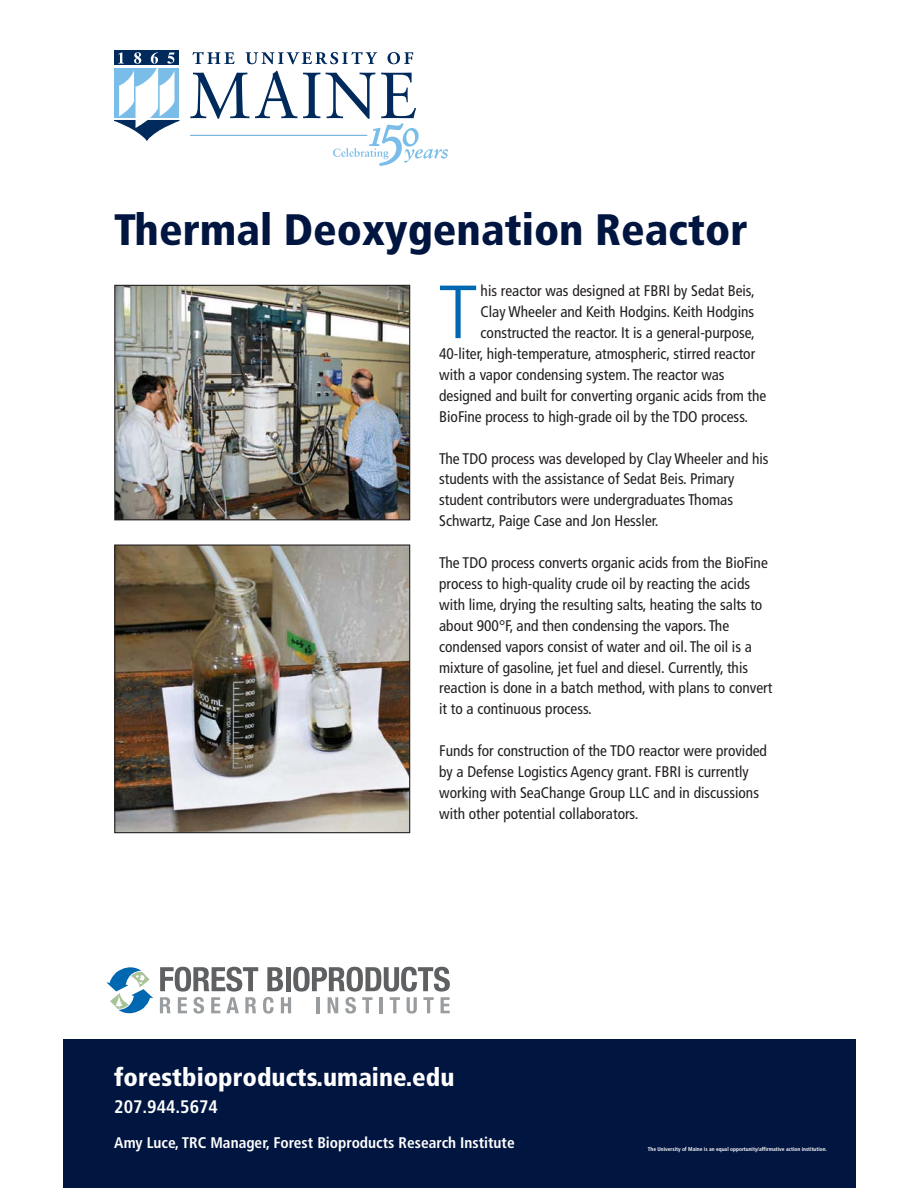
<style>
.page{position:relative;width:918px;height:1188px;background:#fff}
.page>*{position:absolute;margin:0;border:0;box-sizing:border-box;transform-origin:0 0}
.t1{font:300 75.3px "Frutiger";color:#0067b1}
.t2{font:900 condensed 43.95px "Frutiger";color:#001540}
.t3{font:900 condensed 25.35px "Frutiger";color:#fff}
.t4{font:700 condensed 18.15px "Frutiger";color:#fff}
.t5{font:condensed 15.45px/20.9px "Frutiger";color:#231f20}
.t6{font:700 condensed 15.45px "Frutiger";color:#fff}
.t7{font:700 condensed 5.55px "Frutiger";color:#fff}
</style>
<div class="page">
<svg style="left:160px;top:967px;width:290px;height:47px"></svg>
<svg style="left:106px;top:967px;width:47px;height:47px"></svg>
<div style="left:63px;top:1039px;width:792px;height:149px;background:#001540"></div>
<img style="left:116px;top:287px;width:292px;height:231px">
<div style="left:114px;top:285px;width:296px;height:235px;border:1px solid #231f20"></div>
<img style="left:116px;top:547px;width:292px;height:284px">
<div style="left:114px;top:545px;width:296px;height:288px;border:1px solid #231f20"></div>
<svg style="left:190px;top:73px;width:59px;height:46px"></svg>
<svg style="left:255px;top:71px;width:42px;height:47px"></svg>
<svg style="left:303px;top:73px;width:17px;height:45px"></svg>
<svg style="left:326px;top:73px;width:122px;height:93px"></svg>
<svg style="left:192px;top:52px;width:43px;height:12px"></svg>
<svg style="left:246px;top:52px;width:131px;height:12px"></svg>
<svg style="left:387px;top:52px;width:26px;height:12px"></svg>
<div style="left:114px;top:51px;width:65px;height:14px;background:#002a5c"></div>
<svg style="left:114px;top:52px;width:65px;height:88px"></svg>
<hr style="left:190px;top:135px;width:177px;height:1px;background:#79bde8">
<h2 class="t2" style="left:114px;top:212px;width:635px">Thermal Deoxygenation Reactor</h2>
<h1 class="t1" style="left:439px;top:282px;width:39px">T</h1>
<p class="t5" style="left:481px;top:282px;width:276px">his reactor was designed at FBRI by Sedat Beis,</p>
<p class="t5" style="left:481px;top:303px;width:275px">Clay Wheeler and Keith Hodgins. Keith Hodgins</p>
<p class="t5" style="left:481px;top:324px;width:276px">constructed the reactor. It is a general-purpose,</p>
<p class="t5" style="left:439px;top:344px;width:318px">40-liter, high-temperature, atmospheric, stirred reactor</p>
<p class="t5" style="left:439px;top:365px;width:287px">with a vapor condensing system. The reactor was</p>
<p class="t5" style="left:439px;top:386px;width:329px">designed and built for converting organic acids from the</p>
<p class="t5" style="left:439px;top:407px;width:310px">BioFine process to high-grade oil by the TDO process.</p>
<p class="t5" style="left:439px;top:449px;width:331px">The TDO process was developed by Clay Wheeler and his students with the assistance of Sedat Beis. Primary student contributors were undergraduates Thomas Schwartz, Paige Case and Jon Hessler.</p>
<p class="t5" style="left:439px;top:553px;width:335px">The TDO process converts organic acids from the BioFine process to high-quality crude oil by reacting the acids with lime, drying the resulting salts, heating the salts to about 900°F, and then condensing the vapors. The condensed vapors consist of water and oil. The oil is a mixture of gasoline, jet fuel and diesel. Currently, this reaction is done in a batch method, with plans to convert it to a continuous process.</p>
<p class="t5" style="left:439px;top:742px;width:329px">Funds for construction of the TDO reactor were provided by a Defense Logistics Agency grant. FBRI is currently working with SeaChange Group LLC and in discussions with other potential collaborators.</p>
<h3 class="t3" style="left:114px;top:1067px;width:342px">forestbioproducts.umaine.edu</h3>
<p class="t4" style="left:114px;top:1099px;width:105px">207.944.5674</p>
<p class="t6" style="left:114px;top:1136px;width:402px">Amy Luce, TRC Manager, Forest Bioproducts Research Institute</p>
<p class="t7" style="left:648px;top:1147px;width:181px">The University of Maine is an equal opportunity/affirmative action institution.</p>
</div>
